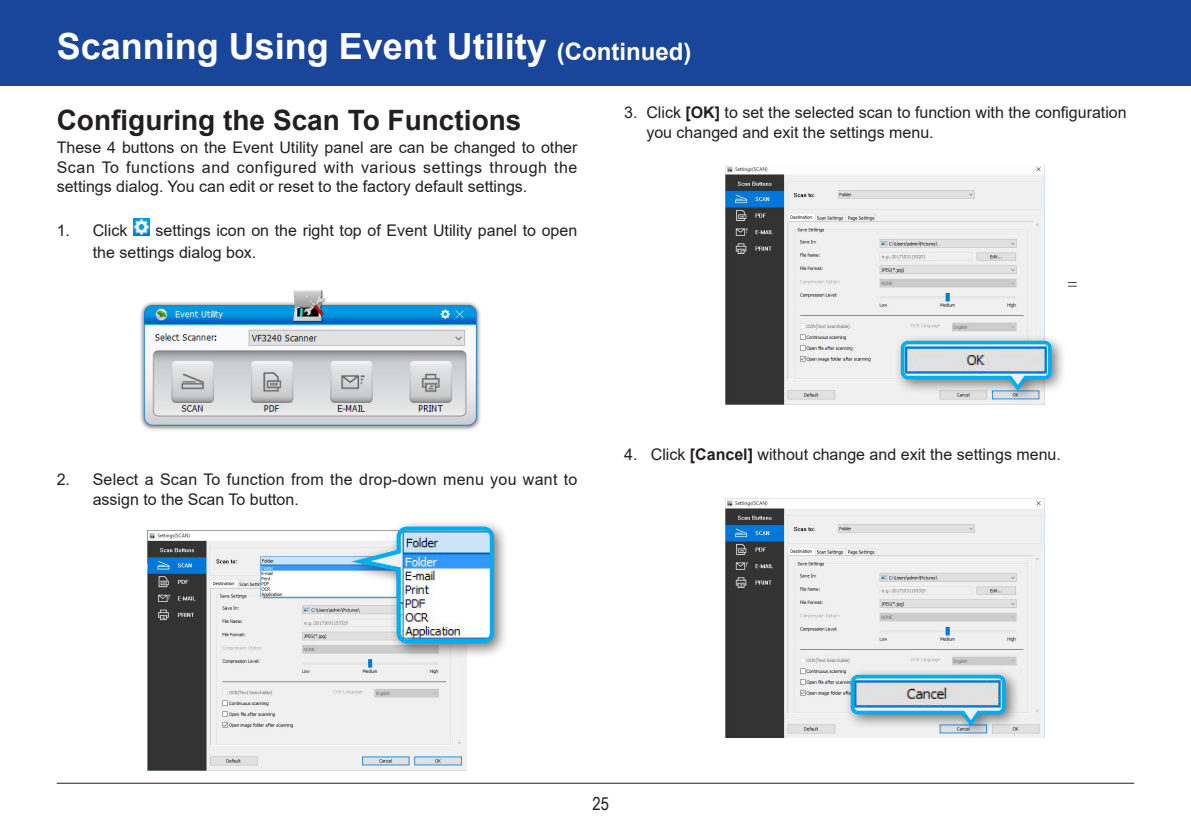
<style>
.page{position:relative;width:1191px;height:840px;background:#fff}
.page>*{position:absolute;margin:0;border:0;box-sizing:border-box;transform-origin:0 0}
.t1{font:700 36px "Arial";color:#fff}
.t2{font:700 28px "Arial";color:#231f20}
.t3{font:18px "Arial Narrow";color:#231f20}
.t4{font:300 18px "Microsoft Jheng Hei";color:#231f20}
.t5{font:16px/19.2px "Arial";color:#231f20}
.s1{font-size:24px}
.s2{font-weight:700}
</style>
<div class="page">
<div style="left:0;top:0;width:1191px;height:86px;background:#19469b"></div>
<hr style="left:57px;top:782px;width:1077px;height:1px;background:#231f20">
<img style="left:133px;top:219px;width:17px;height:16px">
<img style="left:140px;top:290px;width:341px;height:140px">
<img style="left:147px;top:530px;width:320px;height:239px">
<img style="left:725px;top:165px;width:319px;height:239px">
<img style="left:725px;top:498px;width:319px;height:239px">
<div style="left:893px;top:333px;width:174px;height:71px;background:#231f20;opacity:.6"></div>
<svg style="left:899px;top:339px;width:154px;height:55px;background:#a0c7da"></svg>
<div style="left:843px;top:667px;width:177px;height:72px;background:#231f20;opacity:.6"></div>
<svg style="left:849px;top:672px;width:158px;height:57px;background:#a0c6d9"></svg>
<div style="left:347px;top:519px;width:162px;height:139px;background:#231f20;opacity:.6"></div>
<img style="left:342px;top:524px;width:154px;height:121px">
<h1 class="t1" style="left:57px;top:20px;width:636px">Scanning Using Event Utility <span class="s1">(Continued)</span></h1>
<h2 class="t2" style="left:57px;top:100px;width:466px">Configuring the Scan To Functions</h2>
<p class="t5" style="left:57px;top:138px;width:522px;text-align:justify">These 4 buttons on the Event Utility panel are can be changed to other Scan To functions and configured with various settings through the settings dialog. You can edit or reset to the factory default settings.</p>
<p class="t5" style="left:57px;top:220px;width:72px">1. Click</p>
<p class="t5" style="left:93px;top:219px;width:486px;line-height:22.2px;text-indent:63px">settings icon on the right top of Event Utility panel to open the settings dialog box.</p>
<p class="t5" style="left:646px;top:102px;width:482px;line-height:20.2px;text-indent:-22px">3. Click <span class="s2">[OK]</span> to set the selected scan to function with the configuration you changed and exit the settings menu.</p>
<p class="t4" style="left:1066px;top:272px;width:14px">=</p>
<p class="t5" style="left:93px;top:469px;width:486px;line-height:20.2px;text-indent:-36px">2. Select a Scan To function from the drop-down menu you want to assign to the Scan To button.</p>
<p class="t5" style="left:624px;top:445px;width:438px">4. Click <span class="s2">[Cancel]</span> without change and exit the settings menu.</p>
<p class="t3" style="left:592px;top:790px;width:18px">25</p>
</div>
